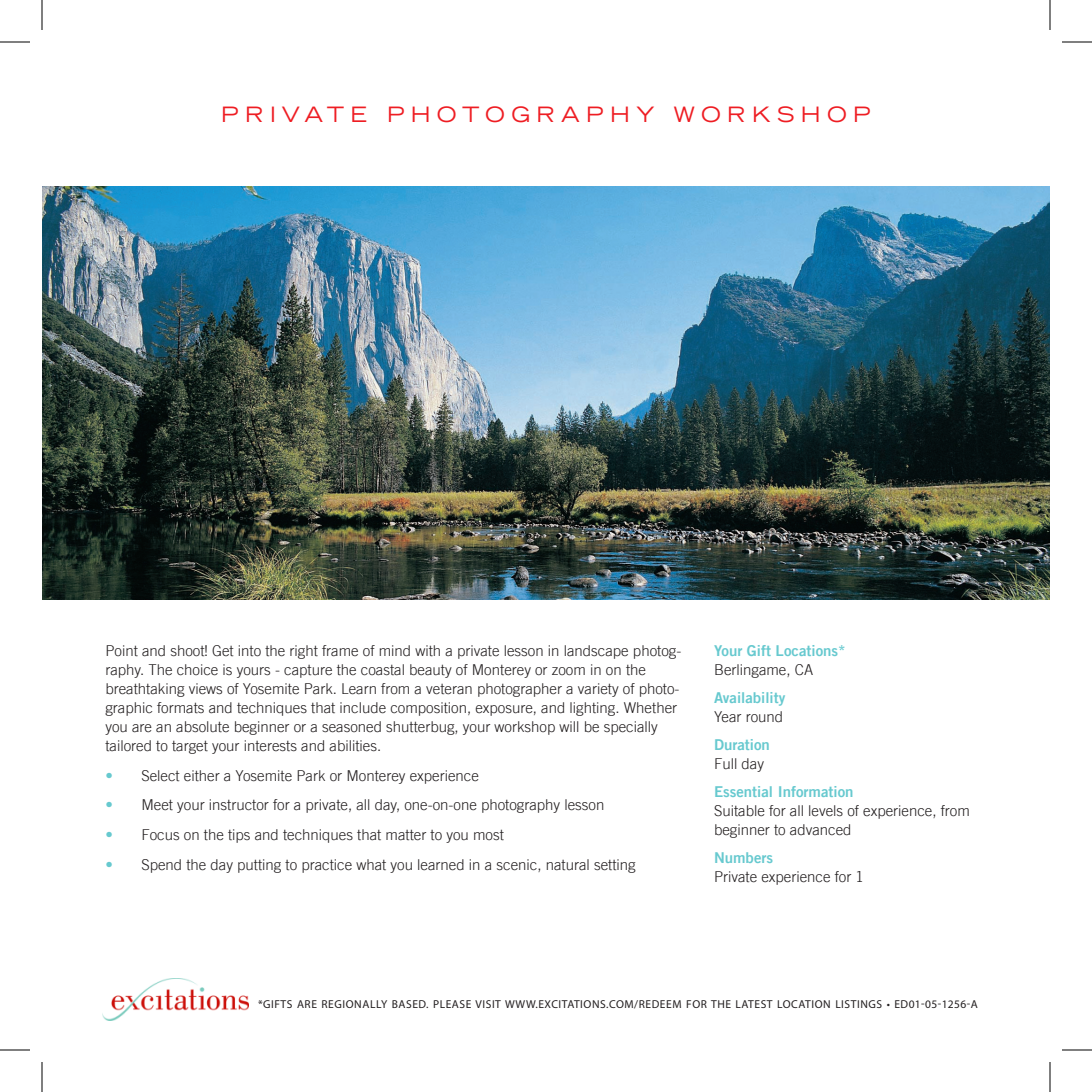
<style>
.page{position:relative;width:1092px;height:1092px;background:#fff}
.page>*{position:absolute;margin:0;border:0;box-sizing:border-box;transform-origin:0 0}
.Head{font:expanded 21px "Trade Gothic LT";letter-spacing:.3em;color:#ee1d23}
.t1{font:300 15px/19px "Trade Gothic LT";color:#231f20}
.t2{font:15px/19px "Trade Gothic LT Bold Two";color:#67c9cf}
.t3{font:15px/29.8px "Trade Gothic LT";color:#67c9cf;text-align:justify}
.t4{font:11.6px "Myriad Pro";letter-spacing:.05em;color:#231f20}
.s1{font-family:"Trade Gothic LT";font-weight:300;color:#231f20}
.s2{font-family:"Trade Gothic LT Bold Two";font-weight:400;color:#67c9cf}
</style>
<div class="page">
<img style="left:102px;top:978px;width:147px;height:42px">
<img style="left:42px;top:186px;width:1008px;height:414px">
<hr style="left:0;top:42px;width:30px;height:1px;background:#000">
<hr style="left:1062px;top:42px;width:30px;height:1px;background:#000">
<hr style="left:0;top:1050px;width:30px;height:1px;background:#000">
<hr style="left:1062px;top:1050px;width:30px;height:1px;background:#000">
<hr style="left:42px;top:0;width:1px;height:30px;background:#000">
<hr style="left:42px;top:1062px;width:1px;height:30px;background:#000">
<hr style="left:1050px;top:0;width:1px;height:30px;background:#000">
<hr style="left:1050px;top:1062px;width:1px;height:30px;background:#000">
<p class="Head" style="left:221px;top:100px;width:502px">PRIVATE PHOTOGRAPHY WOR</p>
<p class="Head" style="left:752px;top:100px;width:73px">KSHOP</p>
<p class="t1" style="left:105px;top:641px;width:577px">Point and shoot! Get into the right frame of mind with a private lesson in landscape photog&shy;raphy. The choice is yours - capture the coastal beauty of Monterey or zoom in on the breathtaking views of Yosemite Park. Learn from a veteran photographer a variety of photo&shy;graphic formats and techniques that include composition, exposure, and lighting. Whether you are an absolute beginner or a seasoned shutterbug, your workshop will be specially tailored to target your interests and abilities.</p>
<p class="t1" style="left:141px;top:766px;width:339px">Select either a Yosemite Park or Monterey experience</p>
<p class="t1" style="left:141px;top:795px;width:465px">Meet your instructor for a private, all day, one-on-one photography lesson</p>
<p class="t1" style="left:141px;top:825px;width:364px">Focus on the tips and techniques that matter to you most</p>
<p class="t1" style="left:141px;top:855px;width:496px">Spend the day putting to practice what you learned in a scenic, natural setting</p>
<p class="t3" style="left:105px;top:760px;width:9px">• • • •</p>
<p class="t2" style="left:714px;top:641px;width:133px">Your Gift Locations*<br><span class="s1">Berlingame, CA</span></p>
<p class="t2" style="left:714px;top:688px;width:73px">Availability<br><span class="s1">Year round</span></p>
<p class="t2" style="left:714px;top:735px;width:57px">Duration<br><span class="s1">Full day</span></p>
<p class="t1" style="left:714px;top:782px;width:257px"><span class="s2">Essential Information<br></span>Suitable for all levels of experience, from beginner to advanced</p>
<p class="t1" style="left:714px;top:848px;width:151px"><span class="s2">Numbers<br></span>Private experience for 1</p>
<p class="t4" style="left:258px;top:997px;width:389px">*GIFTS ARE REGIONALLY BASED. PLEASE VISIT WWW.EXCITATIONS.COM/REDEEM</p>
<p class="t4" style="left:686px;top:997px;width:293px">FOR THE LATEST LOCATION LISTINGS • ED01-05-1256-A</p>
</div>
